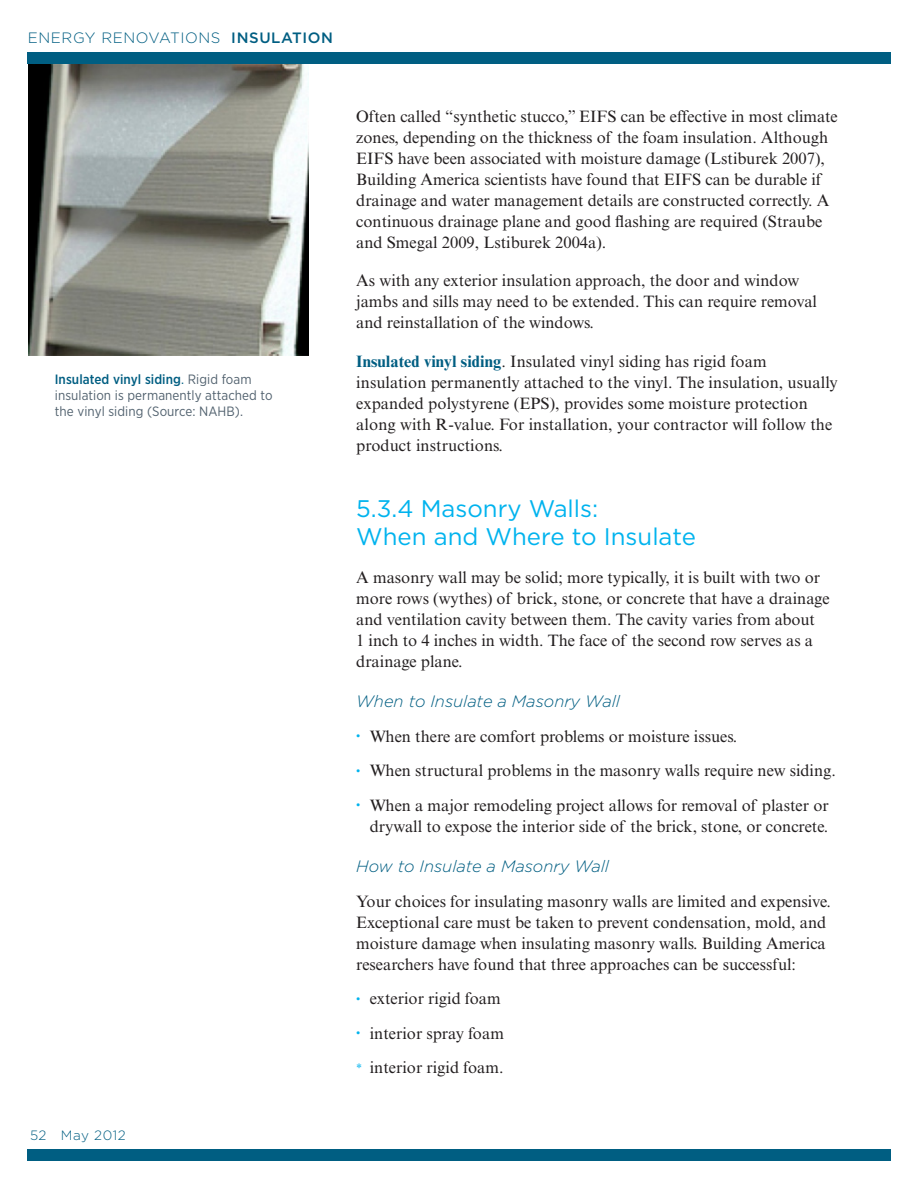
<style>
.page{position:relative;width:918px;height:1188px;background:#fff}
.page>*{position:absolute;margin:0;border:0;box-sizing:border-box;transform-origin:0 0}
.header_1_2{font:24px/28.8px "Gotham";color:#00b3ee}
.BODY{font:16.5px/21px "Times New Roman MT Std";color:#231f20}
.BULLET_TEXT{font:16.5px/21px "Times New Roman MT Std";color:#231f20;text-align:right}
.HEADER_1_4{font:italic 300 16.5px "Gotham";color:#005e82}
.t1{font:300 15px "Gotham";letter-spacing:.04em;color:#005e82}
.t2{font:13.5px/16.2px "Gotham Narrow";letter-spacing:.005em;color:#52626f}
.t3{font:300 13.5px "Gotham";letter-spacing:.04em;color:#005e82}
.s1{font-weight:500}
.s2{font-weight:500;color:#005e82}
.s3{color:#005e82}
.s4{font-weight:700;color:#005e82}
.s5{font-size:12px;color:#00b3ee}
</style>
<div class="page">
<img style="left:29px;top:64px;width:280px;height:292px">
<div style="left:27px;top:52px;width:864px;height:12px;background:#005e82"></div>
<div style="left:27px;top:1149px;width:864px;height:12px;background:#005e82"></div>
<p class="t1" style="left:28px;top:29px;width:307px">ENERGY RENOVATIONS <span class="s1">INSULATION</span></p>
<p class="t2" style="left:55px;top:371px;width:219px"><span class="s2">Insulated vinyl siding</span><span class="s3">.</span> Rigid foam insulation is permanently attached to the vinyl siding (Source: NAHB).</p>
<p class="t3" style="left:30px;top:1128px;width:97px">52 May 2012</p>
<p class="BODY" style="left:356px;top:106px;width:483px">Often called “synthetic stucco,” EIFS can be effective in most climate zones, depending on the thickness of the foam insulation. Although EIFS have been associated with moisture damage (Lstiburek 2007), Building America scientists have found that EIFS can be durable if drainage and water management details are constructed correctly. A continuous drainage plane and good flashing are required (Straube and Smegal 2009, Lstiburek 2004a).</p>
<p class="BODY" style="left:356px;top:270px;width:462px">As with any exterior insulation approach, the door and window jambs and sills may need to be extended. This can require removal and reinstallation of the windows.</p>
<p class="BODY" style="left:356px;top:351px;width:483px"><span class="s4">Insulated vinyl siding</span>. Insulated vinyl siding has rigid foam insulation permanently attached to the vinyl. The insulation, usually expanded polystyrene (EPS), provides some moisture protection along with R-value. For installation, your contractor will follow the product instructions.</p>
<p class="header_1_2" style="left:356px;top:493px;width:341px">5.3.4 Masonry Walls:<br>When and Where to Insulate</p>
<p class="BODY" style="left:356px;top:566px;width:475px">A masonry wall may be solid; more typically, it is built with two or more rows (wythes) of brick, stone, or concrete that have a drainage and ventilation cavity between them. The cavity varies from about<br>1 inch to 4 inches in width. The face of the second row serves as a drainage plane.</p>
<p class="HEADER_1_4" style="left:356px;top:692px;width:265px">When to Insulate a Masonry Wall</p>
<p class="BULLET_TEXT" style="left:356px;top:726px;width:382px"><span class="s5">•</span> When there are comfort problems or moisture issues.</p>
<p class="BULLET_TEXT" style="left:356px;top:760px;width:481px"><span class="s5">•</span> When structural problems in the masonry walls require new siding.</p>
<p class="BULLET_TEXT" style="left:356px;top:795px;width:474px"><span class="s5">•</span> When a major remodeling project allows for removal of plaster or drywall to expose the interior side of the brick, stone, or concrete.</p>
<p class="HEADER_1_4" style="left:356px;top:858px;width:254px">How to Insulate a Masonry Wall</p>
<p class="BODY" style="left:356px;top:891px;width:476px">Your choices for insulating masonry walls are limited and expensive.<br>Exceptional care must be taken to prevent condensation, mold, and moisture damage when insulating masonry walls. Building America researchers have found that three approaches can be successful:</p>
<p class="BULLET_TEXT" style="left:356px;top:988px;width:146px"><span class="s5">•</span> exterior rigid foam</p>
<p class="BULLET_TEXT" style="left:356px;top:1023px;width:149px"><span class="s5">•</span> interior spray foam</p>
<p class="BULLET_TEXT" style="left:356px;top:1057px;width:149px"><span class="s5">*</span> interior rigid foam.</p>
</div>
